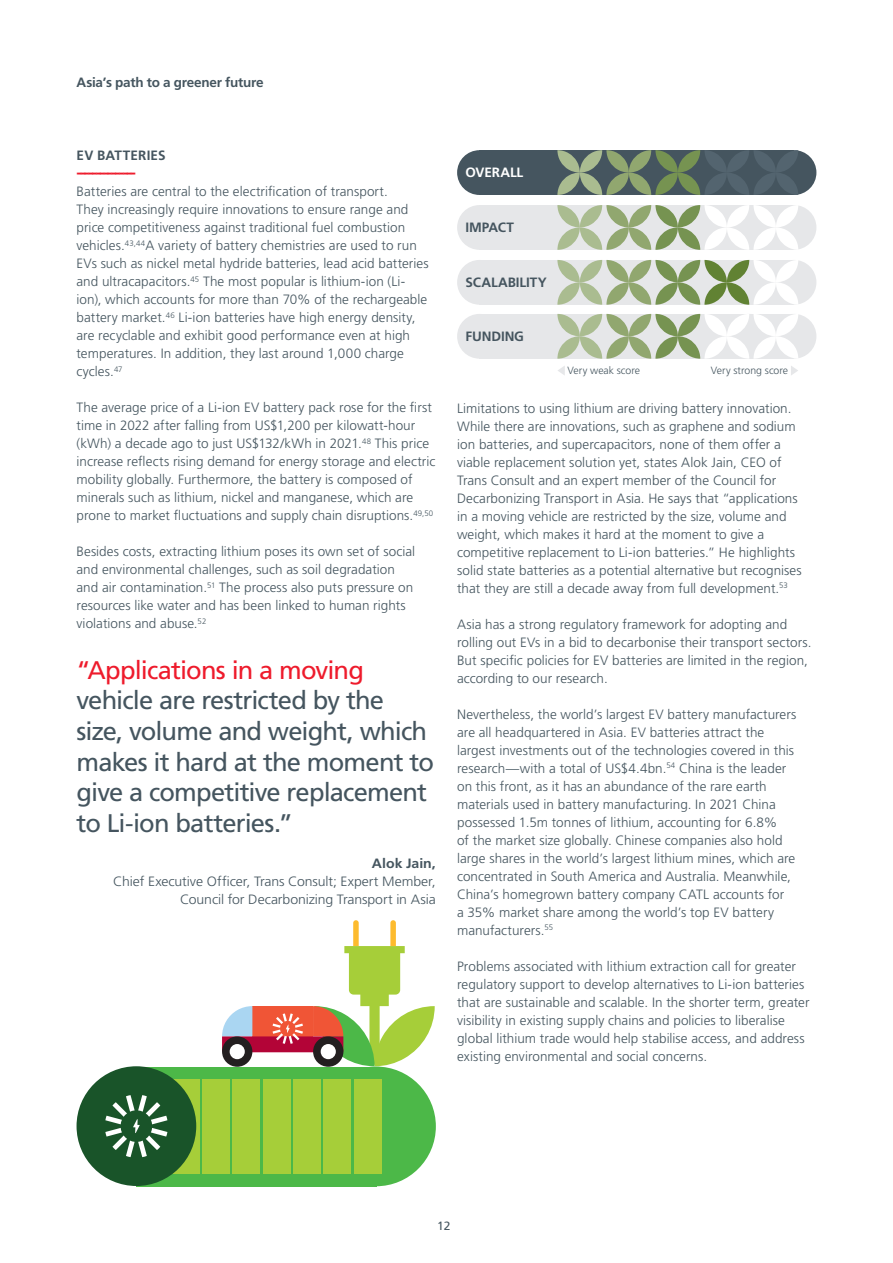
<style>
.page{position:relative;width:893px;height:1263px;background:#fff}
.page>*{position:absolute;margin:0;border:0;box-sizing:border-box;transform-origin:0 0}
.New_Callout{font:25.5px/30.6px "Frutiger LT Std";letter-spacing:-.035em;color:#45555f}
.New_subhead_line{font:700 16.5px "Frutiger LT Std";color:#ee1b2c}
.New_bodytext_no_inde{font:300 13.5px/18px "Frutiger LT Std";color:#45555f}
.New_Callout_name_tit{font:300 13.5px/18px "Frutiger LT Std";letter-spacing:-.005em;color:#45555f;text-align:right;scale:1.04 1}
.Cover_Header{font:700 13.5px "Frutiger LT Pro";letter-spacing:-.015em;color:#45555f}
.New_Subhead{font:700 13.5px "Frutiger LT Std";letter-spacing:.015em;color:#45555f}
.New_Callout_name_tit-2{font:700 13.5px "Frutiger LT Std";color:#45555f;scale:1.04 1}
.Cover_Header-2{font:700 13.5px "Frutiger LT Pro";letter-spacing:-.01em;color:#fff}
.t1{font:12px "Frutiger LT Pro";color:#45555f}
.Body_Copy_new{font:300 10.5px "Frutiger LT Std";color:#45555f}
.s1{color:#ee1b2c}
</style>
<div class="page">
<div style="left:316px;top:1066px;width:120px;height:120px;background:#4cb848;border-radius:50%"></div>
<div style="left:136px;top:1066px;width:241px;height:120px;background:#4cb848"></div>
<div style="left:263px;top:1079px;width:27px;height:95px;background:#a6ce39"></div>
<div style="left:293px;top:1079px;width:28px;height:95px;background:#a6ce39"></div>
<div style="left:323px;top:1079px;width:28px;height:95px;background:#a6ce39"></div>
<div style="left:354px;top:1079px;width:27px;height:95px;background:#a6ce39"></div>
<div style="left:232px;top:1079px;width:28px;height:95px;background:#a6ce39"></div>
<div style="left:202px;top:1079px;width:28px;height:95px;background:#a6ce39"></div>
<div style="left:172px;top:1079px;width:28px;height:95px;background:#a6ce39"></div>
<div style="left:77px;top:1066px;width:119px;height:120px;background:#195429;border-radius:50%"></div>
<svg style="left:105px;top:1095px;width:62px;height:62px"></svg>
<svg style="left:222px;top:920px;width:213px;height:146px"></svg>
<div style="left:457px;top:205px;width:45px;height:45px;background:#e6e7e9;border-radius:50%"></div>
<div style="left:479px;top:205px;width:315px;height:45px;background:#e6e7e9"></div>
<div style="left:772px;top:205px;width:44px;height:45px;background:#e6e7e9;border-radius:50%"></div>
<div style="left:457px;top:260px;width:45px;height:45px;background:#e6e7e9;border-radius:50%"></div>
<div style="left:479px;top:260px;width:315px;height:45px;background:#e6e7e9"></div>
<div style="left:772px;top:260px;width:44px;height:45px;background:#e6e7e9;border-radius:50%"></div>
<div style="left:457px;top:314px;width:45px;height:45px;background:#e6e7e9;border-radius:50%"></div>
<div style="left:479px;top:314px;width:315px;height:45px;background:#e6e7e9"></div>
<div style="left:772px;top:314px;width:44px;height:45px;background:#e6e7e9;border-radius:50%"></div>
<svg style="left:557px;top:205px;width:241px;height:45px"></svg>
<svg style="left:557px;top:260px;width:241px;height:45px"></svg>
<svg style="left:557px;top:314px;width:241px;height:45px"></svg>
<svg style="left:558px;top:366px;width:7px;height:9px"></svg>
<svg style="left:791px;top:366px;width:7px;height:9px"></svg>
<div style="left:457px;top:150px;width:45px;height:45px;background:#45555f;border-radius:50%"></div>
<div style="left:479px;top:150px;width:315px;height:45px;background:#45555f"></div>
<div style="left:772px;top:150px;width:44px;height:45px;background:#45555f;border-radius:50%"></div>
<svg style="left:557px;top:150px;width:241px;height:45px"></svg>
<p class="Cover_Header" style="left:77px;top:74px;width:189px">Asia’s path to a greener future</p>
<p class="New_Subhead" style="left:77px;top:148px;width:91px">EV BATTERIES</p>
<p class="New_subhead_line" style="left:77px;top:163px;width:61px">---------------</p>
<p class="New_bodytext_no_inde" style="left:77px;top:183px;width:354px">Batteries are central to the electrification of transport.<br>They increasingly require innovations to ensure range and price competitiveness against traditional fuel combustion vehicles.<sup>43,44</sup>A variety of battery chemistries are used to run EVs such as nickel metal hydride batteries, lead acid batteries and ultracapacitors.<sup>45</sup> The most popular is lithium-ion (Li&shy;ion), which accounts for more than 70% of the rechargeable battery market.<sup>46</sup> Li-ion batteries have high energy density, are recyclable and exhibit good performance even at high temperatures. In addition, they last around 1,000 charge cycles.<sup>47</sup></p>
<p class="New_bodytext_no_inde" style="left:77px;top:399px;width:360px">The average price of a Li-ion EV battery pack rose for the first time in 2022 after falling from US$1,200 per kilowatt-hour (kWh) a decade ago to just US$132/kWh in 2021.<sup>48</sup> This price increase reflects rising demand for energy storage and electric mobility globally. Furthermore, the battery is composed of minerals such as lithium, nickel and manganese, which are prone to market fluctuations and supply chain disruptions.<sup>49,50</sup></p>
<p class="New_bodytext_no_inde" style="left:77px;top:543px;width:340px">Besides costs, extracting lithium poses its own set of social and environmental challenges, such as soil degradation and air contamination.<sup>51</sup> The process also puts pressure on resources like water and has been linked to human rights violations and abuse.<sup>52</sup></p>
<p class="New_Callout" style="left:77px;top:655px;width:359px"><span class="s1">“Applications in a moving </span>vehicle are restricted by the size, volume and weight, which makes it hard at the moment to give a competitive replacement to Li-ion batteries.”</p>
<p class="New_Callout_name_tit-2" style="left:372px;top:855px;width:63px">Alok Jain,</p>
<p class="New_Callout_name_tit" style="left:113px;top:872px;width:312px">Chief Executive Officer, Trans Consult; Expert Member,<br>Council for Decarbonizing Transport in Asia</p>
<p class="Cover_Header-2" style="left:466px;top:164px;width:59px">OVERALL</p>
<p class="Cover_Header" style="left:466px;top:219px;width:50px">IMPACT</p>
<p class="Cover_Header" style="left:466px;top:274px;width:83px">SCALABILITY</p>
<p class="Cover_Header" style="left:466px;top:328px;width:60px">FUNDING</p>
<p class="Body_Copy_new" style="left:567px;top:365px;width:74px">Very weak score</p>
<p class="Body_Copy_new" style="left:711px;top:365px;width:79px">Very strong score</p>
<p class="New_bodytext_no_inde" style="left:457px;top:399px;width:346px">Limitations to using lithium are driving battery innovation.<br>While there are innovations, such as graphene and sodium ion batteries, and supercapacitors, none of them offer a viable replacement solution yet, states Alok Jain, CEO of Trans Consult and an expert member of the Council for Decarbonizing Transport in Asia. He says that “applications in a moving vehicle are restricted by the size, volume and weight, which makes it hard at the moment to give a competitive replacement to Li-ion batteries.” He highlights solid state batteries as a potential alternative but recognises that they are still a decade away from full development.<sup>53</sup></p>
<p class="New_bodytext_no_inde" style="left:457px;top:615px;width:356px">Asia has a strong regulatory framework for adopting and rolling out EVs in a bid to decarbonise their transport sectors.<br>But specific policies for EV batteries are limited in the region, according to our research.</p>
<p class="New_bodytext_no_inde" style="left:457px;top:705px;width:341px">Nevertheless, the world’s largest EV battery manufacturers are all headquartered in Asia. EV batteries attract the largest investments out of the technologies covered in this research—with a total of US$4.4bn.<sup>54</sup> China is the leader on this front, as it has an abundance of the rare earth materials used in battery manufacturing. In 2021 China possessed 1.5m tonnes of lithium, accounting for 6.8%<br>of the market size globally. Chinese companies also hold large shares in the world’s largest lithium mines, which are concentrated in South America and Australia. Meanwhile, China’s homegrown battery company CATL accounts for<br>a 35% market share among the world’s top EV battery manufacturers.<sup>55</sup></p>
<p class="New_bodytext_no_inde" style="left:457px;top:957px;width:354px">Problems associated with lithium extraction call for greater regulatory support to develop alternatives to Li-ion batteries that are sustainable and scalable. In the shorter term, greater visibility in existing supply chains and policies to liberalise global lithium trade would help stabilise access, and address existing environmental and social concerns.</p>
<p class="t1" style="left:437px;top:1219px;width:15px">12</p>
</div>
